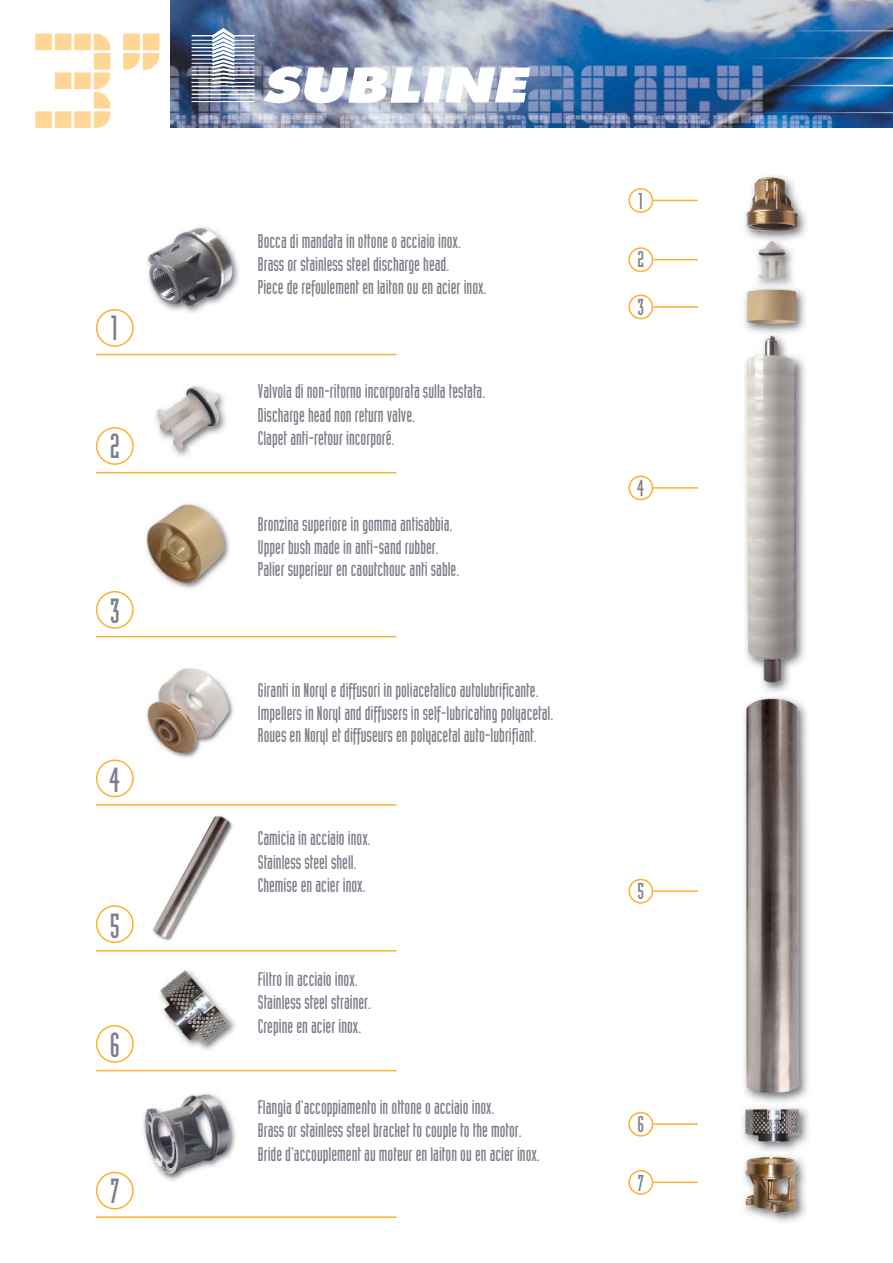
<style>
.page{position:relative;width:893px;height:1263px;background:#fff}
.page>*{position:absolute;margin:0;border:0;box-sizing:border-box;transform-origin:0 0}
.t1{font:176.55px "Astronaut III";color:#ffd696}
.t2{font:34.2px "Industria Solid";color:#7d7e8a}
.t3{font:22.5px/47.7px "Industria Solid";color:#7d7e8a}
.t4{font:19.5px/23.4px "Industria Solid";color:#7d7e8a}
</style>
<div class="page">
<img style="left:146px;top:667px;width:88px;height:91px">
<img style="left:143px;top:1092px;width:93px;height:89px">
<img style="left:160px;top:970px;width:76px;height:80px">
<img style="left:153px;top:815px;width:80px;height:126px">
<img style="left:146px;top:503px;width:84px;height:87px">
<img style="left:147px;top:226px;width:92px;height:87px">
<img style="left:133px;top:385px;width:113px;height:89px">
<img style="left:171px;top:0;width:721px;height:128px">
<hr style="left:652px;top:200px;width:46px;height:1px;background:#fcb131">
<hr style="left:653px;top:259px;width:45px;height:1px;background:#fcb131">
<hr style="left:652px;top:306px;width:46px;height:2px;background:#fcb131">
<hr style="left:652px;top:487px;width:46px;height:2px;background:#fcb131">
<hr style="left:653px;top:890px;width:45px;height:2px;background:#fcb131">
<hr style="left:653px;top:1123px;width:45px;height:2px;background:#fcb131">
<hr style="left:653px;top:1182px;width:45px;height:1px;background:#fcb131">
<svg style="left:628px;top:188px;width:25px;height:25px"></svg>
<svg style="left:96px;top:309px;width:38px;height:38px"></svg>
<svg style="left:96px;top:427px;width:38px;height:38px"></svg>
<svg style="left:96px;top:591px;width:38px;height:38px"></svg>
<svg style="left:96px;top:760px;width:38px;height:37px"></svg>
<svg style="left:96px;top:905px;width:38px;height:38px"></svg>
<svg style="left:96px;top:1025px;width:38px;height:38px"></svg>
<svg style="left:96px;top:1172px;width:38px;height:38px"></svg>
<svg style="left:628px;top:247px;width:25px;height:25px"></svg>
<svg style="left:628px;top:295px;width:25px;height:24px"></svg>
<svg style="left:628px;top:1170px;width:25px;height:25px"></svg>
<svg style="left:628px;top:1112px;width:25px;height:25px"></svg>
<svg style="left:628px;top:879px;width:25px;height:25px"></svg>
<svg style="left:628px;top:476px;width:25px;height:24px"></svg>
<hr style="left:96px;top:354px;width:300px;height:1px;background:#fcb131">
<hr style="left:96px;top:472px;width:300px;height:1px;background:#fcb131">
<hr style="left:96px;top:636px;width:300px;height:1px;background:#fcb131">
<hr style="left:96px;top:804px;width:300px;height:2px;background:#fcb131">
<hr style="left:96px;top:950px;width:300px;height:2px;background:#fcb131">
<hr style="left:96px;top:1070px;width:300px;height:1px;background:#fcb131">
<hr style="left:96px;top:1216px;width:300px;height:2px;background:#fcb131">
<img style="left:184px;top:22px;width:355px;height:89px">
<img style="left:741px;top:175px;width:68px;height:1047px">
<h1 class="t1" style="left:22px;top:-36px;width:138px">3”</h1>
<h2 class="t2" style="left:111px;top:315px;width:8px">1</h2>
<h2 class="t2" style="left:110px;top:434px;width:12px">2</h2>
<h2 class="t2" style="left:110px;top:598px;width:12px">3</h2>
<h2 class="t2" style="left:110px;top:767px;width:12px">4</h2>
<h2 class="t2" style="left:110px;top:913px;width:12px">5</h2>
<h2 class="t2" style="left:110px;top:1032px;width:12px">6</h2>
<h2 class="t2" style="left:110px;top:1179px;width:12px">7</h2>
<p class="t4" style="left:258px;top:230px;width:230px">Bocca di mandata in ottone o acciaio inox.<br>Brass or stainless steel discharge head.<br>Piece de refoulement en laiton ou en acier inox.</p>
<p class="t4" style="left:258px;top:381px;width:229px">Valvola di non-ritorno incorporata sulla testata.<br>Discharge head non return valve.<br>Clapet anti-retour incorporé.</p>
<p class="t4" style="left:258px;top:515px;width:203px;line-height:22.5px">Bronzina superiore in gomma antisabbia.<br>Upper bush made in anti-sand rubber.<br>Palier superieur en caoutchouc anti sable.</p>
<p class="t4" style="left:258px;top:680px;width:297px;line-height:22.5px">Giranti in Noryl e diffusori in poliacetalico autolubrificante.<br>Impellers in Noryl and diffusers in self-lubricating polyacetal.<br>Roues en Noryl et diffuseurs en polyacetal auto-lubrifiant.</p>
<p class="t4" style="left:258px;top:828px;width:114px">Camicia in acciaio inox.<br>Stainless steel shell.<br>Chemise en acier inox.</p>
<p class="t4" style="left:258px;top:969px;width:115px">Filtro in acciaio inox.<br>Stainless steel strainer.<br>Crepine en acier inox.</p>
<p class="t4" style="left:258px;top:1097px;width:283px">Flangia d’accoppiamento in ottone o acciaio inox.<br>Brass or stainless steel bracket to couple to the motor.<br>Bride d’accouplement au moteur en laiton ou en acier inox.</p>
<p class="t3" style="left:638px;top:178px;width:6px">1</p>
<p class="t3" style="left:637px;top:237px;width:8px">2<br>3</p>
<p class="t3" style="left:637px;top:466px;width:8px">4</p>
<p class="t3" style="left:637px;top:869px;width:8px">5</p>
<p class="t3" style="left:637px;top:1101px;width:8px">6</p>
<p class="t3" style="left:637px;top:1160px;width:8px">7</p>
</div>
